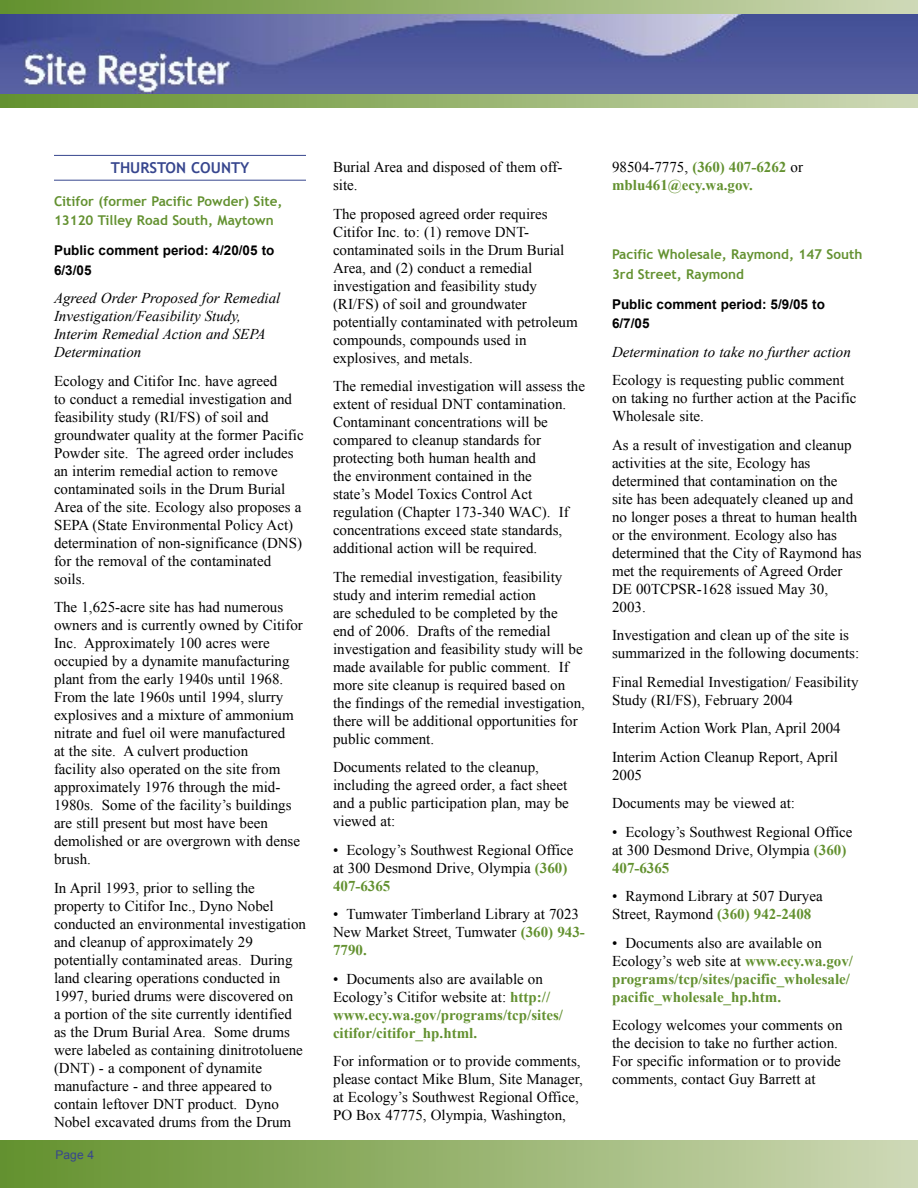
<style>
.page{position:relative;width:918px;height:1188px;background:#fff}
.page>*{position:absolute;margin:0;border:0;box-sizing:border-box;transform-origin:0 0}
.BODY_COPY{font:15px/18px "Times New Roman";color:#000}
.BODY_COPY-2{font:700 15px/18px "Times New Roman";color:#639130}
.Bullets{font:15px/18px "Times New Roman";color:#000}
.BODY_COPY-3{font:italic 15px/18px "Times New Roman";color:#000}
.Bullets-2{font:700 15px/18px "Times New Roman";color:#639130}
.County_Subhead{font:700 15px "Trebuchet MS";color:#37468e}
.County_Name_Add_BLUE{font:700 13.5px/19.5px "Trebuchet MS";color:#639130}
.Public_Comment{font:700 13.5px/19.5px "Arial";color:#000}
.PUB___Pg__s{font:12px "Arial";color:#37468e}
.s1{font-weight:700;color:#639130}
.s2{font-weight:400;color:#000}
</style>
<div class="page">
<img style="left:0;top:14px;width:918px;height:80px">
<svg style="left:0;top:0;width:918px;height:14px;background:#97b370"></svg>
<svg style="left:0;top:94px;width:918px;height:14px;background:#97b370"></svg>
<hr style="left:54px;top:155px;width:252px;height:1px;background:#37468e">
<hr style="left:54px;top:180px;width:252px;height:1px;background:#37468e">
<div style="left:0;top:1141px;width:918px;height:47px;background:linear-gradient(to right,#62902c,#cdd8b5)"></div>
<p class="County_Subhead" style="left:111px;top:158px;width:140px">THURSTON COUNTY</p>
<p class="County_Name_Add_BLUE" style="left:54px;top:191px;width:230px">Citifor (former Pacific Powder) Site,<br>13120 Tilley Road South, Maytown</p>
<p class="Public_Comment" style="left:54px;top:241px;width:222px">Public comment period: 4/20/05 to<br>6/3/05</p>
<p class="BODY_COPY-3" style="left:54px;top:289px;width:228px">Agreed Order Proposed for Remedial<br>Investigation/Feasibility Study,<br>Interim Remedial Action and SEPA<br>Determination</p>
<p class="BODY_COPY" style="left:54px;top:371px;width:251px">Ecology and Citifor Inc. have agreed<br>to conduct a remedial investigation and feasibility study (RI/FS) of soil and groundwater quality at the former Pacific Powder site. The agreed order includes an interim remedial action to remove contaminated soils in the Drum Burial Area of the site. Ecology also proposes a SEPA (State Environmental Policy Act) determination of non-significance (DNS) for the removal of the contaminated soils.</p>
<p class="BODY_COPY" style="left:54px;top:598px;width:250px">The 1,625-acre site has had numerous owners and is currently owned by Citifor Inc. Approximately 100 acres were occupied by a dynamite manufacturing plant from the early 1940s until 1968.<br>From the late 1960s until 1994, slurry explosives and a mixture of ammonium nitrate and fuel oil were manufactured<br>at the site. A culvert production<br>facility also operated on the site from approximately 1976 through the mid-1980s. Some of the facility’s buildings are still present but most have been demolished or are overgrown with dense brush.</p>
<p class="BODY_COPY" style="left:54px;top:878px;width:254px">In April 1993, prior to selling the property to Citifor Inc., Dyno Nobel conducted an environmental investigation and cleanup of approximately 29 potentially contaminated areas. During land clearing operations conducted in 1997, buried drums were discovered on<br>a portion of the site currently identified as the Drum Burial Area. Some drums were labeled as containing dinitrotoluene (DNT) - a component of dynamite manufacture - and three appeared to contain leftover DNT product. Dyno Nobel excavated drums from the Drum</p>
<p class="PUB___Pg__s" style="left:56px;top:1147px;width:40px">Page 4</p>
<p class="BODY_COPY" style="left:333px;top:158px;width:231px">Burial Area and disposed of them off&shy;site.</p>
<p class="BODY_COPY" style="left:333px;top:205px;width:246px">The proposed agreed order requires Citifor Inc. to: (1) remove DNT&shy;contaminated soils in the Drum Burial Area, and (2) conduct a remedial investigation and feasibility study (RI/FS) of soil and groundwater potentially contaminated with petroleum compounds, compounds used in explosives, and metals.</p>
<p class="BODY_COPY" style="left:333px;top:377px;width:254px">The remedial investigation will assess the extent of residual DNT contamination.<br>Contaminant concentrations will be compared to cleanup standards for protecting both human health and<br>the environment contained in the<br>state’s Model Toxics Control Act regulation (Chapter 173-340 WAC). If concentrations exceed state standards, additional action will be required.</p>
<p class="BODY_COPY" style="left:333px;top:568px;width:253px">The remedial investigation, feasibility study and interim remedial action<br>are scheduled to be completed by the<br>end of 2006. Drafts of the remedial investigation and feasibility study will be made available for public comment. If more site cleanup is required based on the findings of the remedial investigation, there will be additional opportunities for public comment.</p>
<p class="BODY_COPY" style="left:333px;top:758px;width:237px">Documents related to the cleanup, including the agreed order, a fact sheet and a public participation plan, may be viewed at:</p>
<p class="Bullets" style="left:333px;top:841px;width:242px">• Ecology’s Southwest Regional Office at 300 Desmond Drive, Olympia <span class="s1">(360)<br>407-6365</span></p>
<p class="Bullets" style="left:333px;top:905px;width:253px">• Tumwater Timberland Library at 7023<br>New Market Street, Tumwater <span class="s1">(360) 943-<br>7790.</span></p>
<p class="Bullets-2" style="left:333px;top:970px;width:232px"><span class="s2">• Documents also are available on Ecology’s Citifor website at:</span> http:// www.ecy.wa.gov/programs/tcp/sites/ citifor/citifor_hp.html.</p>
<p class="BODY_COPY" style="left:333px;top:1052px;width:251px">For information or to provide comments, please contact Mike Blum, Site Manager, at Ecology’s Southwest Regional Office, PO Box 47775, Olympia, Washington,</p>
<p class="BODY_COPY-2" style="left:612px;top:158px;width:193px"><span class="s2">98504-7775,</span> (360) 407-6262 <span class="s2">or </span>mblu461@ecy.wa.gov.</p>
<p class="County_Name_Add_BLUE" style="left:612px;top:245px;width:252px">Pacific Wholesale, Raymond, 147 South<br>3rd Street, Raymond</p>
<p class="Public_Comment" style="left:612px;top:295px;width:215px">Public comment period: 5/9/05 to<br>6/7/05</p>
<p class="BODY_COPY-3" style="left:612px;top:343px;width:240px">Determination to take no further action</p>
<p class="BODY_COPY" style="left:612px;top:371px;width:246px">Ecology is requesting public comment on taking no further action at the Pacific<br>Wholesale site.</p>
<p class="BODY_COPY" style="left:612px;top:436px;width:251px">As a result of investigation and cleanup activities at the site, Ecology has determined that contamination on the site has been adequately cleaned up and no longer poses a threat to human health or the environment. Ecology also has determined that the City of Raymond has met the requirements of Agreed Order DE 00TCPSR-1628 issued May 30, 2003.</p>
<p class="BODY_COPY" style="left:612px;top:626px;width:249px">Investigation and clean up of the site is summarized in the following documents:</p>
<p class="BODY_COPY" style="left:612px;top:673px;width:248px">Final Remedial Investigation/ Feasibility<br>Study (RI/FS), February 2004</p>
<p class="BODY_COPY" style="left:612px;top:719px;width:230px">Interim Action Work Plan, April 2004</p>
<p class="BODY_COPY" style="left:612px;top:748px;width:228px">Interim Action Cleanup Report, April<br>2005</p>
<p class="BODY_COPY" style="left:612px;top:794px;width:185px">Documents may be viewed at:</p>
<p class="BODY_COPY" style="left:612px;top:823px;width:242px">• Ecology’s Southwest Regional Office at 300 Desmond Drive, Olympia <span class="s1">(360)<br>407-6365</span></p>
<p class="BODY_COPY" style="left:612px;top:887px;width:212px">• Raymond Library at 507 Duryea<br>Street, Raymond <span class="s1">(360) 942-2408</span></p>
<p class="BODY_COPY-2" style="left:612px;top:933px;width:243px"><span class="s2">• Documents also are available on Ecology’s web site at</span> www.ecy.wa.gov/ programs/tcp/sites/pacific_wholesale/ pacific_wholesale_hp.htm.</p>
<p class="BODY_COPY" style="left:612px;top:1016px;width:232px">Ecology welcomes your comments on the decision to take no further action.<br>For specific information or to provide comments, contact Guy Barrett at</p>
</div>
